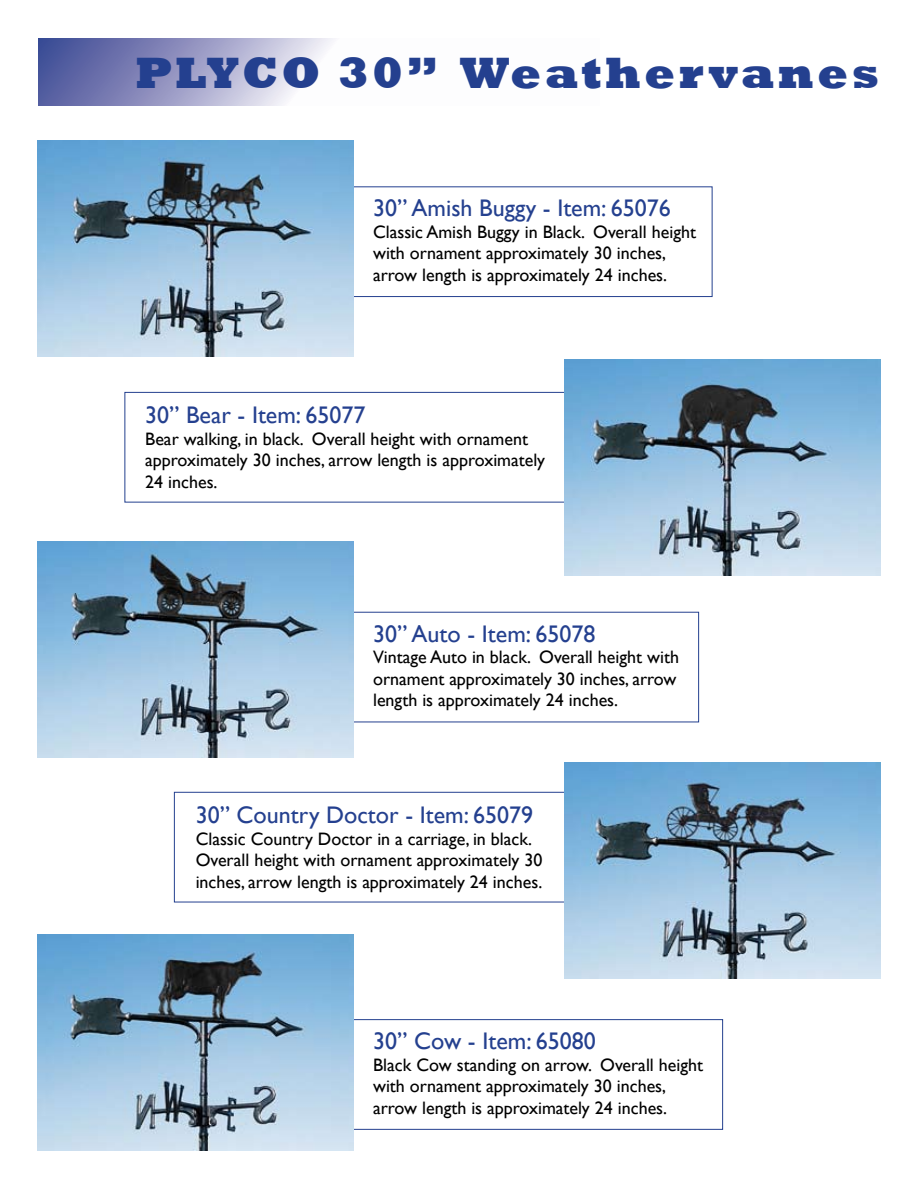
<style>
.page{position:relative;width:918px;height:1188px;background:#fff}
.page>*{position:absolute;margin:0;border:0;box-sizing:border-box;transform-origin:0 0}
.t1{font:800 45px "Rockwell";letter-spacing:.07em;color:#24408f}
.t2{font:24px "Gill Sans";color:#24408f}
.t3{font:18px/21.6px "Gill Sans";color:#000}
</style>
<div class="page">
<div style="left:125px;top:392px;width:574px;height:110px;border:1px solid #24408f"></div>
<div style="left:138px;top:187px;width:574px;height:110px;border:1px solid #24408f"></div>
<svg style="left:39px;top:39px;width:294px;height:66px;background:#9fa1c8"></svg>
<div style="left:174px;top:792px;width:574px;height:110px;border:1px solid #24408f"></div>
<div style="left:149px;top:1019px;width:574px;height:111px;border:1px solid #24408f"></div>
<img style="left:38px;top:141px;width:316px;height:216px">
<img style="left:564px;top:360px;width:316px;height:216px">
<img style="left:38px;top:541px;width:316px;height:216px">
<img style="left:564px;top:763px;width:316px;height:216px">
<img style="left:38px;top:934px;width:316px;height:216px">
<h1 class="t1" style="left:135px;top:47px;width:746px">PLYCO 30” Weathervanes</h1>
<h2 class="t2" style="left:373px;top:194px;width:299px">30” Amish Buggy - Item: 65076</h2>
<p class="t3" style="left:373px;top:221px;width:325px">Classic Amish Buggy in Black. Overall height with ornament approximately 30 inches, arrow length is approximately 24 inches.</p>
<h2 class="t2" style="left:145px;top:401px;width:222px">30” Bear - Item: 65077</h2>
<p class="t3" style="left:145px;top:428px;width:401px">Bear walking, in black. Overall height with ornament approximately 30 inches, arrow length is approximately<br>24 inches.</p>
<h2 class="t2" style="left:373px;top:620px;width:224px">30” Auto - Item: 65078</h2>
<p class="t3" style="left:373px;top:646px;width:307px">Vintage Auto in black. Overall height with ornament approximately 30 inches, arrow length is approximately 24 inches.</p>
<h2 class="t2" style="left:196px;top:801px;width:339px">30” Country Doctor - Item: 65079</h2>
<p class="t3" style="left:196px;top:828px;width:348px">Classic Country Doctor in a carriage, in black.<br>Overall height with ornament approximately 30 inches, arrow length is approximately 24 inches.</p>
<h2 class="t2" style="left:373px;top:1027px;width:224px">30” Cow - Item: 65080</h2>
<p class="t3" style="left:373px;top:1054px;width:332px">Black Cow standing on arrow. Overall height with ornament approximately 30 inches, arrow length is approximately 24 inches.</p>
</div>
